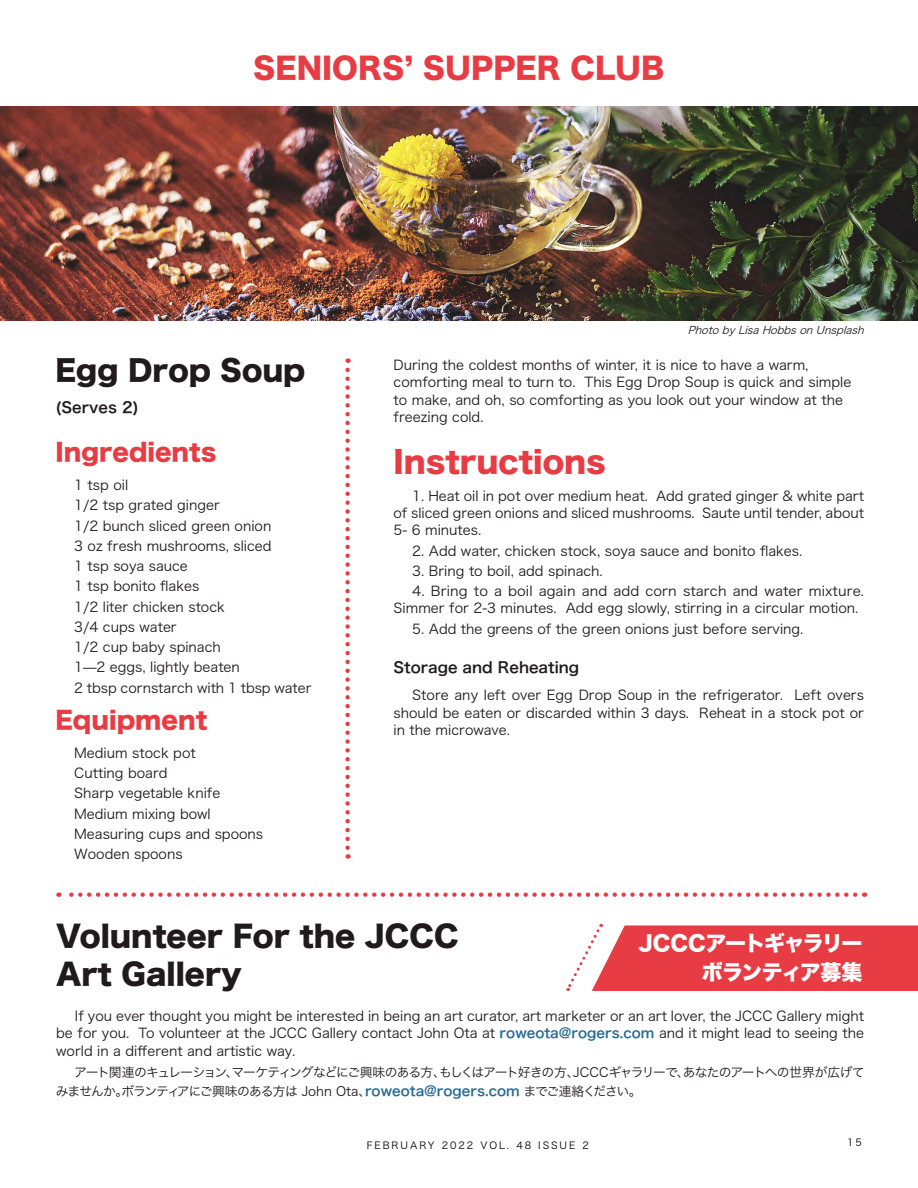
<style>
.page{position:relative;width:918px;height:1188px;background:#fff}
.page>*{position:absolute;margin:0;border:0;box-sizing:border-box;transform-origin:0 0}
.Section_Header_-_Lef{font:30px "Hira Kaku Std W8";color:#e83c44}
.Section_Header_-_Lef-2{font:29.25px/38px "Hira Kaku Std W8";color:#201a1c}
.Page_Header__Center{font:29.25px "Hira Kaku Std W8";color:#e83c44}
.Section_Header_-_Lef-3{font:28.5px "Hira Kaku Std W8";color:#201a1c}
.Section_Header_-_Lef-4{font:24px "Hira Kaku Std W8";color:#e83c44}
.Paragraph{font:24px "Hira Kaku Std W8";color:#e83c44}
.Page_Header__Center-2{font:21px/28.5px "Hira Kaku Std W8";letter-spacing:-.06em;color:#fff;text-align:right}
.Section_Header_-_Lef-5{font:15px "Hira Kaku Pro W6";color:#201a1c}
.Paragraph-2{font:13.5px/17.2px "Hira Kaku Pro W3";color:#201a1c;text-align:justify}
.Paragraph_-_Japanese{font:12.75px/18.8px "Hira Kaku Pro W3";letter-spacing:-.075em;color:#201a1c}
.Caption_Text{font:italic 10.5px "Hira Kaku Pro W3";color:#201a1c}
.t1{font:9.75px "Hira Kaku Pro W3";letter-spacing:.2em;color:#000}
.s1{font-family:"Hira Kaku Pro W6";color:#286a94}
.s2{font-family:"Hira Kaku Pro W6";font-size:13.5px;color:#286a94}
</style>
<div class="page">
<svg style="left:345px;top:359px;width:5px;height:489px"></svg>
<img style="left:0;top:107px;width:918px;height:213px">
<svg style="left:566px;top:924px;width:352px;height:67px;background:#eb565d"></svg>
<svg style="left:58px;top:892px;width:797px;height:5px"></svg>
<p class="Page_Header__Center" style="left:253px;top:52px;width:413px">SENIORS’ SUPPER CLUB</p>
<p class="Caption_Text" style="left:688px;top:321px;width:182px">PhotobyLisaHobbsonUnsplash</p>
<p class="Section_Header_-_Lef-3" style="left:56px;top:355px;width:251px">Egg Drop Soup</p>
<p class="Section_Header_-_Lef-5" style="left:56px;top:394px;width:85px">(Serves 2)</p>
<p class="Section_Header_-_Lef-4" style="left:56px;top:439px;width:162px">Ingredients</p>
<p class="Paragraph-2" style="left:74px;top:475px;width:55px">1 tsp oil</p>
<p class="Paragraph-2" style="left:74px;top:496px;width:147px">1/2 tsp grated ginger</p>
<p class="Paragraph-2" style="left:74px;top:516px;width:199px">1/2 bunch sliced green onion</p>
<p class="Paragraph-2" style="left:74px;top:536px;width:199px">3 oz fresh mushrooms, sliced</p>
<p class="Paragraph-2" style="left:74px;top:556px;width:115px">1 tsp soya sauce</p>
<p class="Paragraph-2" style="left:74px;top:577px;width:127px">1 tsp bonito flakes</p>
<p class="Paragraph-2" style="left:74px;top:597px;width:152px">1/2 liter chicken stock</p>
<p class="Paragraph-2" style="left:74px;top:617px;width:104px">3/4 cups water</p>
<p class="Paragraph-2" style="left:74px;top:637px;width:148px">1/2 cup baby spinach</p>
<p class="Paragraph-2" style="left:74px;top:658px;width:167px">1—2 eggs, lightly beaten</p>
<p class="Paragraph-2" style="left:74px;top:678px;width:239px">2 tbsp cornstarch with 1 tbsp water</p>
<p class="Paragraph" style="left:56px;top:706px;width:153px">Equipment</p>
<p class="Paragraph-2" style="left:74px;top:743px;width:123px">Medium stock pot</p>
<p class="Paragraph-2" style="left:74px;top:763px;width:95px">Cutting board</p>
<p class="Paragraph-2" style="left:74px;top:784px;width:148px">Sharp vegetable knife</p>
<p class="Paragraph-2" style="left:74px;top:804px;width:138px">Medium mixing bowl</p>
<p class="Paragraph-2" style="left:74px;top:824px;width:190px">Measuring cups and spoons</p>
<p class="Paragraph-2" style="left:74px;top:844px;width:110px">Wooden spoons</p>
<p class="Paragraph-2" style="left:394px;top:355px;width:459px;text-align:left">During the coldest months of winter, it is nice to have a warm, comforting meal to turn to. This Egg Drop Soup is quick and simple to make, and oh, so comforting as you look out your window at the freezing cold.</p>
<p class="Section_Header_-_Lef" style="left:394px;top:445px;width:214px">Instructions</p>
<p class="Paragraph-2" style="left:394px;top:486px;width:472px;text-indent:19px">1. Heat oil in pot over medium heat. Add grated ginger &amp; white part of sliced green onions and sliced mushrooms. Saute until tender, about 5- 6 minutes.</p>
<p class="Paragraph-2" style="left:412px;top:541px;width:392px">2. Add water, chicken stock, soya sauce and bonito flakes.</p>
<p class="Paragraph-2" style="left:412px;top:561px;width:192px">3. Bring to boil, add spinach.</p>
<p class="Paragraph-2" style="left:394px;top:582px;width:472px;text-indent:19px">4. Bring to a boil again and add corn starch and water mixture.<br>Simmer for 2-3 minutes. Add egg slowly, stirring in a circular motion.</p>
<p class="Paragraph-2" style="left:412px;top:619px;width:393px">5. Add the greens of the green onions just before serving.</p>
<p class="Section_Header_-_Lef-5" style="left:394px;top:653px;width:187px">Storage and Reheating</p>
<p class="Paragraph-2" style="left:394px;top:686px;width:472px;text-indent:19px">Store any left over Egg Drop Soup in the refrigerator. Left overs should be eaten or discarded within 3 days. Reheat in a stock pot or in the microwave.</p>
<p class="Section_Header_-_Lef-2" style="left:56px;top:918px;width:404px">Volunteer For the JCCC<br>Art Gallery</p>
<p class="Page_Header__Center-2" style="left:638px;top:930px;width:226px">JCCCアートギャラリーボランティア募集</p>
<p class="Paragraph-2" style="left:56px;top:1006px;width:809px;text-indent:19px">If you ever thought you might be interested in being an art curator, art marketer or an art lover, the JCCC Gallery might be for you. To volunteer at the JCCC Gallery contact John Ota at <span class="s1">roweota@rogers.com</span> and it might lead to seeing the world in a different and artistic way.</p>
<p class="Paragraph_-_Japanese" style="left:56px;top:1062px;width:810px;text-indent:18px">アート関連のキュレーション、マーケティングなどにご興味のある方、もしくはアート好きの方、JCCCギャラリーで、あなたのアートへの世界が広げてみませんか。ボランティアにご興味のある方は John Ota、<span class="s2">roweota@rogers.com</span> までご連絡ください。</p>
<p class="t1" style="left:367px;top:1136px;width:224px">FEBRUARY 2022 VOL. 48 ISSUE 2</p>
<p class="t1" style="left:847px;top:1134px;width:16px">15</p>
</div>
